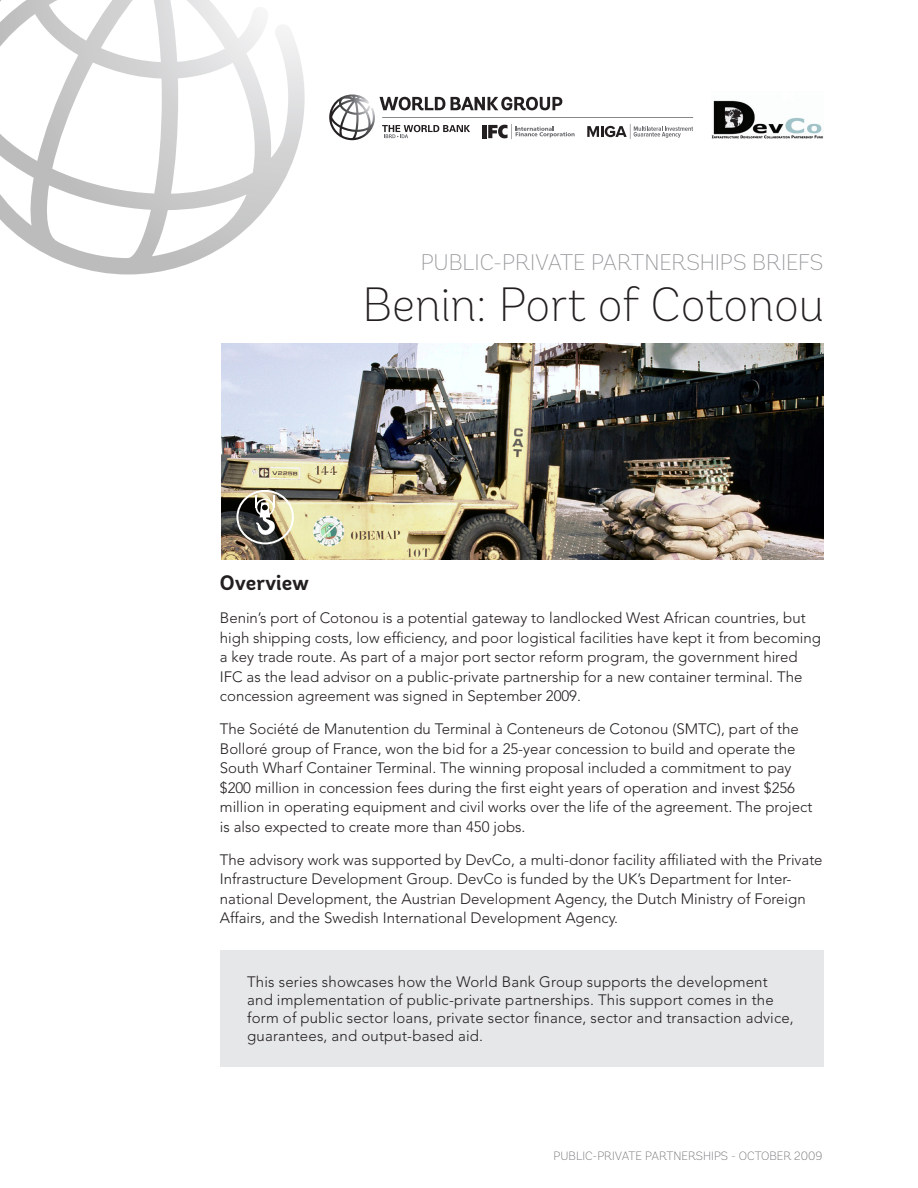
<style>
.page{position:relative;width:918px;height:1188px;background:#fff}
.page>*{position:absolute;margin:0;border:0;box-sizing:border-box;transform-origin:0 0}
.TitleMain{font:200 48px "Andes";color:#231f20}
.TitleSub{font:200 22.5px "Andes";letter-spacing:-.005em;color:#939598}
.Subhead1{font:700 21px "Andes";color:#231f20}
.Overview_Body{font:300 15px/19.5px "Avenir LT Std";color:#231f20}
.t1{font:200 12px "Andes";color:#636366}
</style>
<div class="page">
<img style="left:711px;top:100px;width:113px;height:39px">
<img style="left:221px;top:343px;width:602px;height:216px">
<div style="left:236px;top:490px;width:58px;height:54px;border:2px solid #fff;border-radius:50%"></div>
<svg style="left:255px;top:495px;width:20px;height:41px"></svg>
<svg style="left:0;top:0;width:305px;height:274px"></svg>
<svg style="left:329px;top:94px;width:364px;height:46px"></svg>
<div style="left:220px;top:950px;width:603px;height:116px;background:#e6e7e9"></div>
<p class="TitleSub" style="left:421px;top:249px;width:404px">PUBLIC-PRIVATE PARTNERSHIPS BRIEFS</p>
<p class="TitleMain" style="left:362px;top:276px;width:463px">Benin: Port of Cotonou</p>
<p class="Subhead1" style="left:220px;top:570px;width:91px">Overview</p>
<p class="Overview_Body" style="left:220px;top:608px;width:603px">Benin’s port of Cotonou is a potential gateway to landlocked West African countries, but high shipping costs, low efficiency, and poor logistical facilities have kept it from becoming a key trade route. As part of a major port sector reform program, the government hired IFC as the lead advisor on a public-private partnership for a new container terminal. The concession agreement was signed in September 2009.</p>
<p class="Overview_Body" style="left:220px;top:719px;width:594px">The Société de Manutention du Terminal à Conteneurs de Cotonou (SMTC), part of the Bolloré group of France, won the bid for a 25-year concession to build and operate the South Wharf Container Terminal. The winning proposal included a commitment to pay $200 million in concession fees during the first eight years of operation and invest $256 million in operating equipment and civil works over the life of the agreement. The project is also expected to create more than 450 jobs.</p>
<p class="Overview_Body" style="left:220px;top:850px;width:604px">The advisory work was supported by DevCo, a multi-donor facility affiliated with the Private Infrastructure Development Group. DevCo is funded by the UK’s Department for Inter&shy;national Development, the Austrian Development Agency, the Dutch Ministry of Foreign Affairs, and the Swedish International Development Agency.</p>
<p class="Overview_Body" style="left:247px;top:973px;width:548px;line-height:18px">This series showcases how the World Bank Group supports the development and implementation of public-private partnerships. This support comes in the form of public sector loans, private sector finance, sector and transaction advice, guarantees, and output-based aid.</p>
<p class="t1" style="left:554px;top:1148px;width:270px">PUBLIC-PRIVATE PARTNERSHIPS - OCTOBER 2009</p>
</div>
